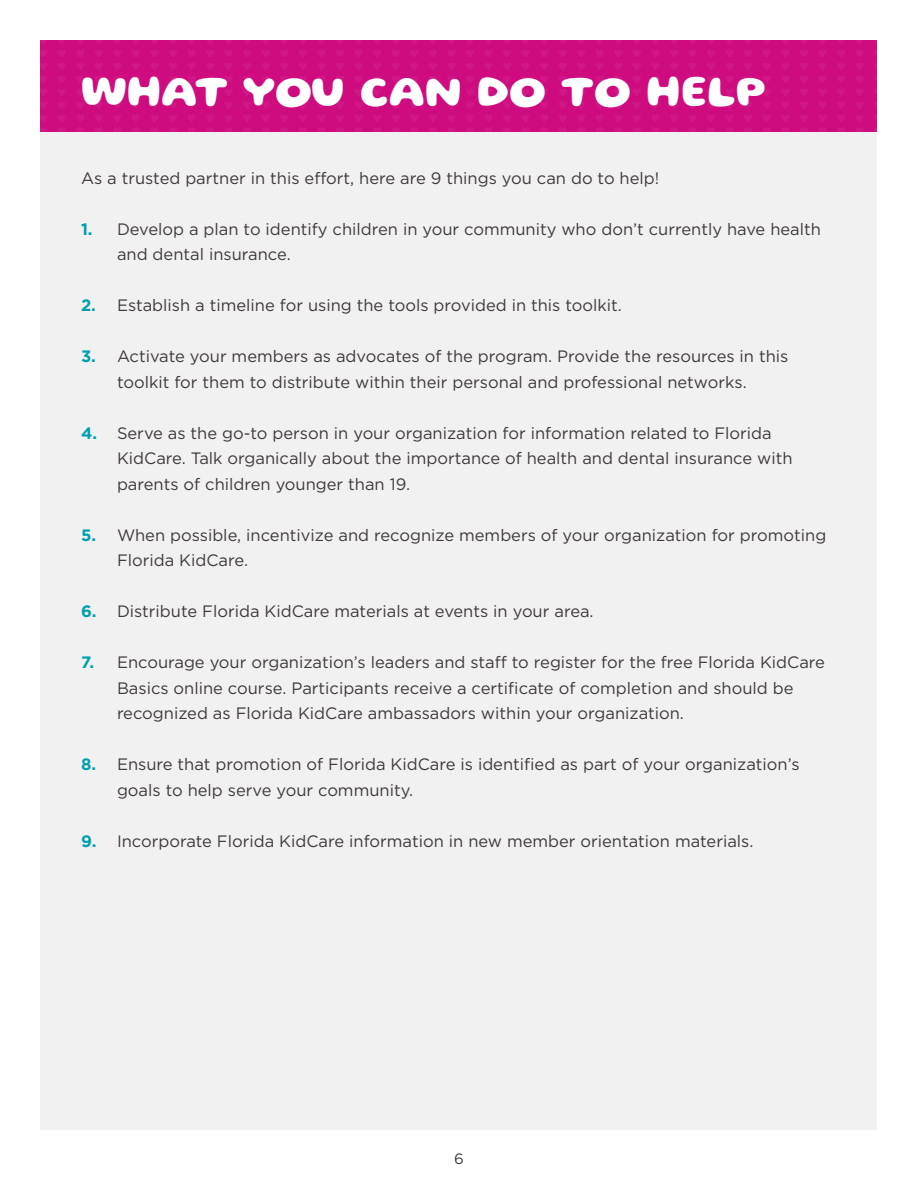
<style>
.page{position:relative;width:918px;height:1188px;background:#fff}
.page>*{position:absolute;margin:0;border:0;box-sizing:border-box;transform-origin:0 0}
.t1{font:700 45px "Gluten";color:#fff}
.Body_copy{font:16.5px/25.5px "Gotham";color:#403a39}
.t2{font:15px "Gotham";color:#403a39}
.s1{font-weight:700;color:#00a0af}
</style>
<div class="page">
<div style="left:40px;top:40px;width:838px;height:1090px;background:#f1f1f1"></div>
<img style="left:40px;top:40px;width:838px;height:92px">
<p class="t1" style="left:81px;top:59px;width:686px">WHAT YOU CAN DO TO HELP</p>
<p class="Body_copy" style="left:81px;top:165px;width:580px">As a trusted partner in this effort, here are 9 things you can do to help!</p>
<p class="Body_copy" style="left:117px;top:216px;width:706px;text-indent:-36px"><span class="s1">1.</span> Develop a plan to identify children in your community who don’t currently have health and dental insurance.</p>
<p class="Body_copy" style="left:81px;top:292px;width:540px"><span class="s1">2.</span> Establish a timeline for using the tools provided in this toolkit.</p>
<p class="Body_copy" style="left:81px;top:343px;width:709px;text-align:center"><span class="s1">3.</span> Activate your members as advocates of the program. Provide the resources in this toolkit for them to distribute within their personal and professional networks.</p>
<p class="Body_copy" style="left:117px;top:420px;width:677px;text-indent:-36px"><span class="s1">4.</span> Serve as the go-to person in your organization for information related to Florida<br>KidCare. Talk organically about the importance of health and dental insurance with parents of children younger than 19.</p>
<p class="Body_copy" style="left:117px;top:522px;width:711px;text-indent:-36px"><span class="s1">5.</span> When possible, incentivize and recognize members of your organization for promoting<br>Florida KidCare.</p>
<p class="Body_copy" style="left:81px;top:598px;width:512px"><span class="s1">6.</span> Distribute Florida KidCare materials at events in your area.</p>
<p class="Body_copy" style="left:117px;top:649px;width:710px;text-indent:-36px"><span class="s1">7.</span> Encourage your organization’s leaders and staff to register for the free Florida KidCare<br>Basics online course. Participants receive a certificate of completion and should be recognized as Florida KidCare ambassadors within your organization.</p>
<p class="Body_copy" style="left:117px;top:751px;width:684px;text-indent:-36px"><span class="s1">8.</span> Ensure that promotion of Florida KidCare is identified as part of your organization’s goals to help serve your community.</p>
<p class="Body_copy" style="left:81px;top:828px;width:672px"><span class="s1">9.</span> Incorporate Florida KidCare information in new member orientation materials.</p>
<p class="t2" style="left:454px;top:1149px;width:11px">6</p>
</div>
